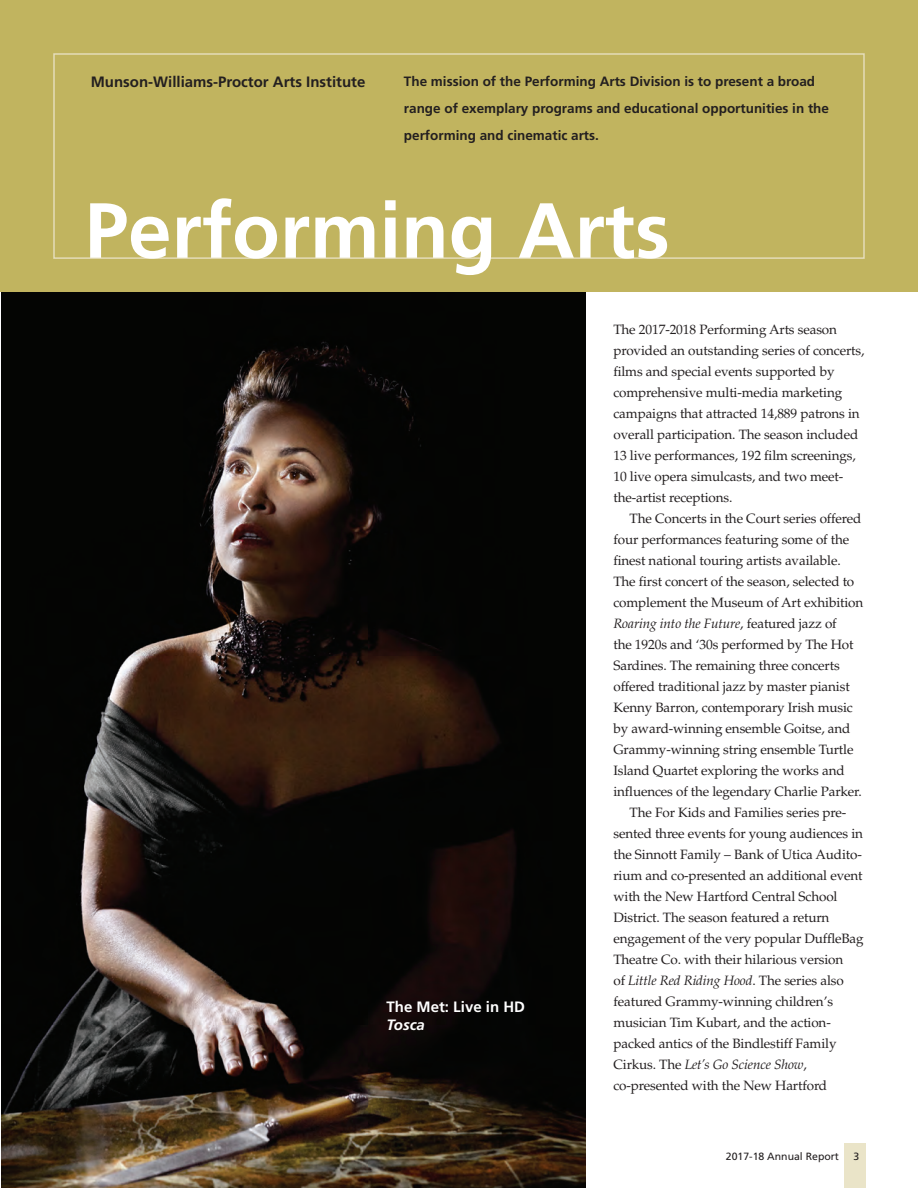
<style>
.page{position:relative;width:918px;height:1188px;background:#fff}
.page>*{position:absolute;margin:0;border:0;box-sizing:border-box;transform-origin:0 0}
.t1{font:700 78px "Frutiger LT Std";color:#fff}
.t2{font:700 15px "Frutiger LT Std";color:#231f20}
.t3{font:700 15px "Frutiger";color:#fff}
.t4{font:italic 700 15px "Frutiger";color:#fff}
.t5{font:13.5px/21px "Palatino LT Std";letter-spacing:-.01em;color:#231f20}
.t6{font:700 13.5px/27px "Frutiger LT Std";color:#231f20}
.t7{font:10.5px "Frutiger";color:#231f20}
.s1{font-style:italic}
</style>
<div class="page">
<img style="left:1px;top:292px;width:584px;height:896px">
<div style="left:0;top:0;width:918px;height:292px;background:#c1b45f"></div>
<div style="left:53px;top:53px;width:812px;height:206px;border:2px solid #e4dcb8"></div>
<div style="left:844px;top:1144px;width:22px;height:44px;background:#eae4c8"></div>
<p class="t2" style="left:91px;top:73px;width:276px">Munson-Williams-Proctor Arts Institute</p>
<p class="t6" style="left:404px;top:68px;width:427px">The mission of the Performing Arts Division is to present a broad range of exemplary programs and educational opportunities in the performing and cinematic arts.</p>
<p class="t1" style="left:85px;top:185px;width:587px">Performing Arts</p>
<p class="t3" style="left:387px;top:998px;width:140px">The Met: Live in HD</p>
<p class="t4" style="left:387px;top:1016px;width:40px">Tosca</p>
<p class="t5" style="left:613px;top:319px;width:253px">The 2017-2018 Performing Arts season provided an outstanding series of concerts, films and special events supported by comprehensive multi-media marketing campaigns that attracted 14,889 patrons in overall participation. The season included 13 live performances, 192 film screenings, 10 live opera simulcasts, and two meet&shy;the-artist receptions.</p>
<p class="t5" style="left:613px;top:508px;width:251px;text-indent:16px">The Concerts in the Court series offered four performances featuring some of the finest national touring artists available.<br>The first concert of the season, selected to complement the Museum of Art exhibition <span class="s1">Roaring into the Future</span>, featured jazz of<br>the 1920s and ‘30s performed by The Hot Sardines. The remaining three concerts offered traditional jazz by master pianist Kenny Barron, contemporary Irish music by award-winning ensemble Goitse, and Grammy-winning string ensemble Turtle Island Quartet exploring the works and influences of the legendary Charlie Parker.</p>
<p class="t5" style="left:613px;top:802px;width:252px;text-indent:16px">The For Kids and Families series pre&shy;sented three events for young audiences in the Sinnott Family – Bank of Utica Audito&shy;rium and co-presented an additional event with the New Hartford Central School District. The season featured a return engagement of the very popular DuffleBag Theatre Co. with their hilarious version<br>of <span class="s1">Little Red Riding Hood</span>. The series also featured Grammy-winning children’s musician Tim Kubart, and the action&shy;packed antics of the Bindlestiff Family Cirkus. The <span class="s1">Let’s Go Science Show</span>,</p>
<p class="t5" style="left:613px;top:1075px;width:215px">co-presented with the New Hartford</p>
<p class="t7" style="left:726px;top:1150px;width:115px">2017-18 Annual Report</p>
<p class="t7" style="left:854px;top:1150px;width:7px">3</p>
</div>
